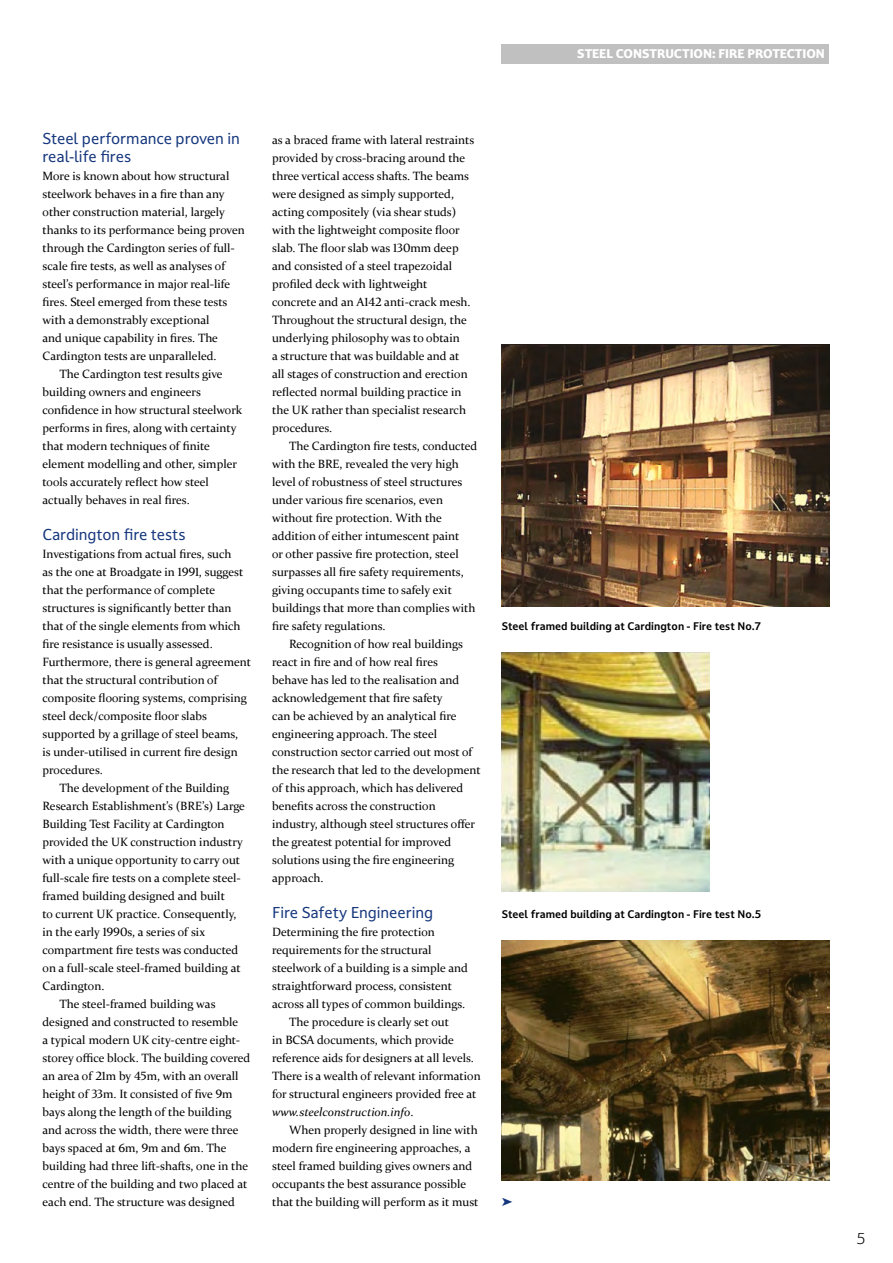
<style>
.page{position:relative;width:893px;height:1263px;background:#fff}
.page>*{position:absolute;margin:0;border:0;box-sizing:border-box;transform-origin:0 0}
.t1{font:15px/18px "Darkmode Off CC";color:#16377e}
.t2{font:300 15px "Darkmode Off CC";color:#000}
.t3{font:12px/18px "Constantia";color:#000}
.t4{font:800 12px "Darkmode Off CC";color:#fff}
.t5{font:italic 12px "Constantia";color:#000}
.t6{font:600 10.5px "Darkmode Off CC";letter-spacing:.01em;color:#000}
.s1{font-style:normal}
</style>
<div class="page">
<div style="left:502px;top:44px;width:327px;height:20px;background:#c0c0c0"></div>
<img style="left:502px;top:941px;width:327px;height:239px">
<img style="left:502px;top:652px;width:208px;height:240px">
<img style="left:502px;top:344px;width:327px;height:262px">
<p class="t4" style="left:577px;top:46px;width:249px">STEEL CONSTRUCTION: FIRE PROTECTION</p>
<p class="t1" style="left:43px;top:129px;width:199px">Steel performance proven in real-life fires</p>
<p class="t3" style="left:43px;top:166px;width:188px">More is known about how structural</p>
<p class="t3" style="left:43px;top:184px;width:184px">steelwork behaves in a fire than any</p>
<p class="t3" style="left:43px;top:202px;width:184px">other construction material, largely</p>
<p class="t3" style="left:43px;top:220px;width:204px">thanks to its performance being proven</p>
<p class="t3" style="left:43px;top:238px;width:194px">through the Cardington series of full-</p>
<p class="t3" style="left:43px;top:256px;width:184px">scale fire tests, as well as analyses of</p>
<p class="t3" style="left:43px;top:274px;width:189px">steel’s performance in major real-life</p>
<p class="t3" style="left:43px;top:292px;width:186px">fires. Steel emerged from these tests</p>
<p class="t3" style="left:43px;top:310px;width:169px">with a demonstrably exceptional</p>
<p class="t3" style="left:43px;top:328px;width:177px">and unique capability in fires. The</p>
<p class="t3" style="left:43px;top:346px;width:176px">Cardington tests are unparalleled.</p>
<p class="t3" style="left:60px;top:364px;width:165px">The Cardington test results give</p>
<p class="t3" style="left:43px;top:382px;width:160px">building owners and engineers</p>
<p class="t3" style="left:43px;top:400px;width:201px">confidence in how structural steelwork</p>
<p class="t3" style="left:43px;top:418px;width:196px">performs in fires, along with certainty</p>
<p class="t3" style="left:43px;top:436px;width:169px">that modern techniques of finite</p>
<p class="t3" style="left:43px;top:454px;width:196px">element modelling and other, simpler</p>
<p class="t3" style="left:43px;top:472px;width:168px">tools accurately reflect how steel</p>
<p class="t3" style="left:43px;top:490px;width:149px">actually behaves in real fires.</p>
<p class="t1" style="left:43px;top:525px;width:144px">Cardington fire tests</p>
<p class="t3" style="left:43px;top:544px;width:191px">Investigations from actual fires, such</p>
<p class="t3" style="left:43px;top:562px;width:202px">as the one at Broadgate in 1991, suggest</p>
<p class="t3" style="left:43px;top:580px;width:174px">that the performance of complete</p>
<p class="t3" style="left:43px;top:598px;width:191px">structures is significantly better than</p>
<p class="t3" style="left:43px;top:616px;width:200px">that of the single elements from which</p>
<p class="t3" style="left:43px;top:634px;width:172px">fire resistance is usually assessed.</p>
<p class="t3" style="left:43px;top:652px;width:210px">Furthermore, there is general agreement</p>
<p class="t3" style="left:43px;top:670px;width:176px">that the structural contribution of</p>
<p class="t3" style="left:43px;top:688px;width:206px">composite flooring systems, comprising</p>
<p class="t3" style="left:43px;top:706px;width:166px">steel deck/composite floor slabs</p>
<p class="t3" style="left:43px;top:724px;width:197px">supported by a grillage of steel beams,</p>
<p class="t3" style="left:43px;top:742px;width:197px">is under-utilised in current fire design</p>
<p class="t3" style="left:43px;top:760px;width:62px">procedures.</p>
<p class="t3" style="left:60px;top:778px;width:171px">The development of the Building</p>
<p class="t3" style="left:43px;top:796px;width:204px">Research Establishment’s (BRE’s) Large</p>
<p class="t3" style="left:43px;top:814px;width:184px">Building Test Facility at Cardington</p>
<p class="t3" style="left:43px;top:832px;width:202px">provided the UK construction industry</p>
<p class="t3" style="left:43px;top:850px;width:199px">with a unique opportunity to carry out</p>
<p class="t3" style="left:43px;top:868px;width:200px">full-scale fire tests on a complete steel-</p>
<p class="t3" style="left:43px;top:886px;width:184px">framed building designed and built</p>
<p class="t3" style="left:43px;top:904px;width:196px">to current UK practice. Consequently,</p>
<p class="t3" style="left:43px;top:922px;width:164px">in the early 1990s, a series of six</p>
<p class="t3" style="left:43px;top:940px;width:197px">compartment fire tests was conducted</p>
<p class="t3" style="left:43px;top:958px;width:200px">on a full-scale steel-framed building at</p>
<p class="t3" style="left:43px;top:976px;width:63px">Cardington.</p>
<p class="t3" style="left:60px;top:994px;width:158px">The steel-framed building was</p>
<p class="t3" style="left:43px;top:1012px;width:197px">designed and constructed to resemble</p>
<p class="t3" style="left:43px;top:1030px;width:199px">a typical modern UK city-centre eight-</p>
<p class="t3" style="left:43px;top:1048px;width:209px">storey office block. The building covered</p>
<p class="t3" style="left:43px;top:1066px;width:197px">an area of 21m by 45m, with an overall</p>
<p class="t3" style="left:43px;top:1084px;width:192px">height of 33m. It consisted of five 9m</p>
<p class="t3" style="left:43px;top:1102px;width:190px">bays along the length of the building</p>
<p class="t3" style="left:43px;top:1120px;width:198px">and across the width, there were three</p>
<p class="t3" style="left:43px;top:1138px;width:186px">bays spaced at 6m, 9m and 6m. The</p>
<p class="t3" style="left:43px;top:1156px;width:207px">building had three lift-shafts, one in the</p>
<p class="t3" style="left:43px;top:1174px;width:206px">centre of the building and two placed at</p>
<p class="t3" style="left:43px;top:1192px;width:194px">each end. The structure was designed</p>
<p class="t3" style="left:272px;top:130px;width:204px">as a braced frame with lateral restraints provided by cross-bracing around the three vertical access shafts. The beams were designed as simply supported, acting compositely (via shear studs) with the lightweight composite floor slab. The floor slab was 130mm deep and consisted of a steel trapezoidal profiled deck with lightweight concrete and an A142 anti-crack mesh.<br>Throughout the structural design, the underlying philosophy was to obtain<br>a structure that was buildable and at all stages of construction and erection reflected normal building practice in the UK rather than specialist research procedures.</p>
<p class="t3" style="left:272px;top:436px;width:207px;text-indent:17px">The Cardington fire tests, conducted with the BRE, revealed the very high level of robustness of steel structures under various fire scenarios, even without fire protection. With the addition of either intumescent paint<br>or other passive fire protection, steel surpasses all fire safety requirements, giving occupants time to safely exit buildings that more than complies with fire safety regulations.</p>
<p class="t3" style="left:272px;top:634px;width:210px;text-indent:17px">Recognition of how real buildings react in fire and of how real fires<br>behave has led to the realisation and acknowledgement that fire safety<br>can be achieved by an analytical fire engineering approach. The steel construction sector carried out most of the research that led to the development of this approach, which has delivered benefits across the construction industry, although steel structures offer the greatest potential for improved solutions using the fire engineering approach.</p>
<p class="t1" style="left:272px;top:903px;width:163px">Fire Safety Engineering</p>
<p class="t3" style="left:272px;top:922px;width:164px">Determining the fire protection</p>
<p class="t3" style="left:272px;top:940px;width:161px">requirements for the structural</p>
<p class="t3" style="left:272px;top:958px;width:197px">steelwork of a building is a simple and</p>
<p class="t3" style="left:272px;top:976px;width:181px">straightforward process, consistent</p>
<p class="t3" style="left:272px;top:994px;width:195px">across all types of common buildings.</p>
<p class="t3" style="left:289px;top:1012px;width:161px">The procedure is clearly set out</p>
<p class="t3" style="left:272px;top:1030px;width:183px">in BCSA documents, which provide</p>
<p class="t3" style="left:272px;top:1048px;width:203px">reference aids for designers at all levels.</p>
<p class="t3" style="left:272px;top:1066px;width:210px">There is a wealth of relevant information</p>
<p class="t3" style="left:272px;top:1084px;width:206px">for structural engineers provided free at</p>
<p class="t5" style="left:272px;top:1104px;width:143px">www.steelconstruction.info<span class="s1">.</span></p>
<p class="t3" style="left:289px;top:1120px;width:190px">When properly designed in line with</p>
<p class="t3" style="left:272px;top:1138px;width:200px">modern fire engineering approaches, a</p>
<p class="t3" style="left:272px;top:1156px;width:202px">steel framed building gives owners and</p>
<p class="t3" style="left:272px;top:1174px;width:196px">occupants the best assurance possible</p>
<p class="t3" style="left:272px;top:1192px;width:208px">that the building will perform as it must</p>
<p class="t6" style="left:502px;top:619px;width:261px">Steel framed building at Cardington - Fire test No.7</p>
<p class="t6" style="left:502px;top:907px;width:261px">Steel framed building at Cardington - Fire test No.5</p>
<p class="t2" style="left:856px;top:1228px;width:11px">5</p>
</div>
